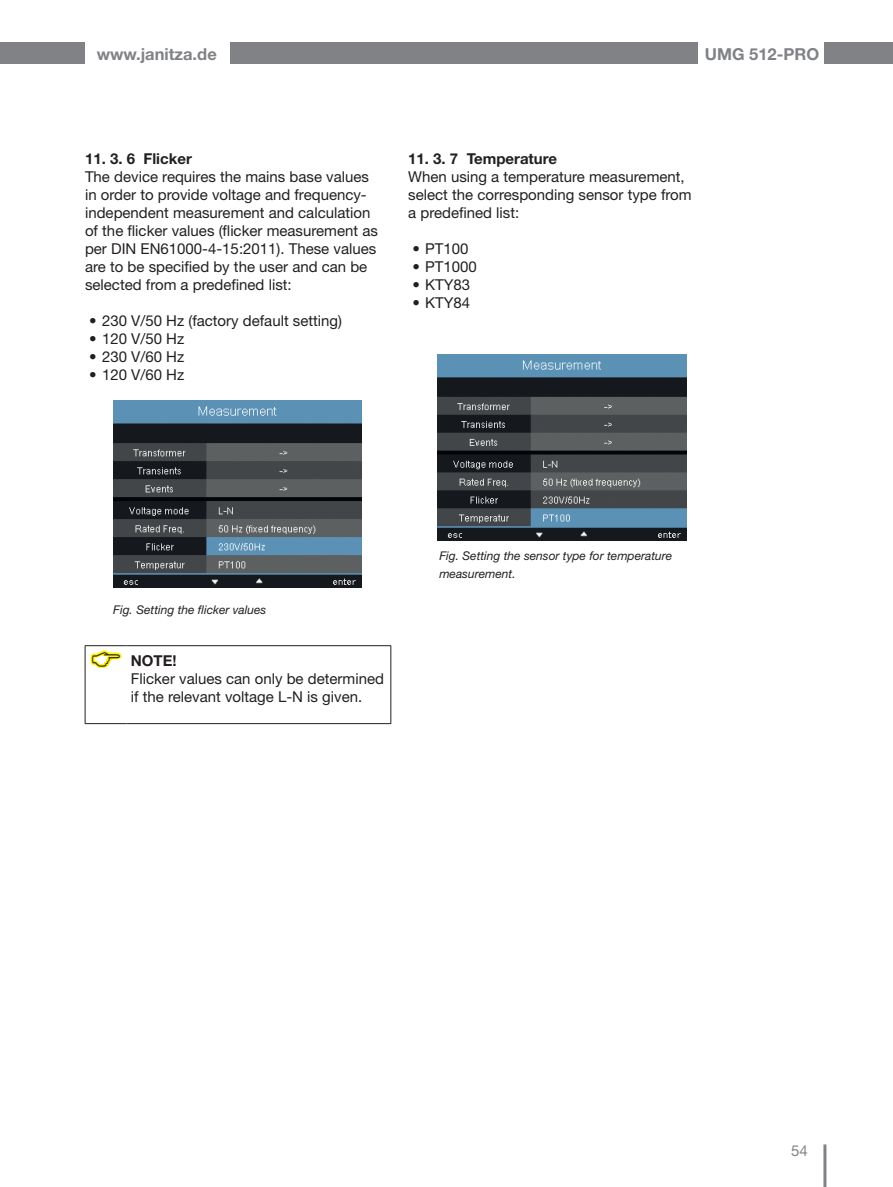
<style>
.page{position:relative;width:893px;height:1187px;background:#fff}
.page>*{position:absolute;margin:0;border:0;box-sizing:border-box;transform-origin:0 0}
.t1{font:700 16.5px "Helvetica Neue LT";color:#808285}
.t2{font:15px/18px "Helvetica Neue LT";color:#231f20}
.t3{font:700 15px "Helvetica Neue LT";color:#231f20}
.t4{font:15px "Helvetica Neue LT";color:#808285}
.t5{font:italic 12px/18px "Helvetica Neue LT";color:#231f20}
</style>
<div class="page">
<hr style="left:823px;top:1144px;width:3px;height:42px;background:#808285">
<div style="left:230px;top:43px;width:467px;height:21px;background:#808285"></div>
<div style="left:825px;top:43px;width:68px;height:21px;background:#808285"></div>
<div style="left:0;top:43px;width:85px;height:21px;background:#808285"></div>
<hr style="left:85px;top:645px;width:42px;height:1px;background:#231f20">
<hr style="left:85px;top:646px;width:1px;height:77px;background:#231f20">
<hr style="left:127px;top:645px;width:264px;height:1px;background:#231f20">
<hr style="left:390px;top:646px;width:1px;height:77px;background:#231f20">
<hr style="left:85px;top:723px;width:42px;height:1px;background:#231f20">
<hr style="left:127px;top:723px;width:264px;height:1px;background:#231f20">
<img style="left:113px;top:400px;width:249px;height:187px">
<img style="left:438px;top:354px;width:249px;height:187px">
<svg style="left:90px;top:650px;width:32px;height:18px"></svg>
<p class="t1" style="left:97px;top:44px;width:122px">www.janitza.de</p>
<p class="t1" style="left:705px;top:44px;width:116px">UMG 512-PRO</p>
<p class="t3" style="left:85px;top:149px;width:108px">11. 3. 6 Flicker</p>
<p class="t2" style="left:85px;top:167px;width:294px">The device requires the mains base values in order to provide voltage and frequency&shy;independent measurement and calculation of the flicker values (flicker measurement as per DIN EN61000-4-15:2011). These values are to be specified by the user and can be selected from a predefined list:</p>
<p class="t2" style="left:89px;top:311px;width:254px">• 230 V/50 Hz (factory default setting)</p>
<p class="t2" style="left:89px;top:329px;width:96px">• 120 V/50 Hz</p>
<p class="t2" style="left:89px;top:347px;width:96px">• 230 V/60 Hz</p>
<p class="t2" style="left:89px;top:365px;width:96px">• 120 V/60 Hz</p>
<p class="t3" style="left:408px;top:149px;width:150px">11. 3. 7 Temperature</p>
<p class="t2" style="left:408px;top:167px;width:285px">When using a temperature measurement, select the corresponding sensor type from a predefined list:</p>
<p class="t2" style="left:412px;top:239px;width:58px">• PT100</p>
<p class="t2" style="left:412px;top:257px;width:66px">• PT1000</p>
<p class="t2" style="left:412px;top:275px;width:59px">• KTY83</p>
<p class="t2" style="left:412px;top:293px;width:59px">• KTY84</p>
<p class="t5" style="left:113px;top:600px;width:155px">Fig. Setting the flicker values</p>
<p class="t3" style="left:131px;top:651px;width:47px">NOTE!</p>
<p class="t2" style="left:131px;top:669px;width:255px">Flicker values can only be determined if the relevant voltage L-N is given.</p>
<p class="t5" style="left:439px;top:546px;width:234px">Fig. Setting the sensor type for temperature measurement.</p>
<p class="t4" style="left:791px;top:1141px;width:18px">54</p>
</div>
